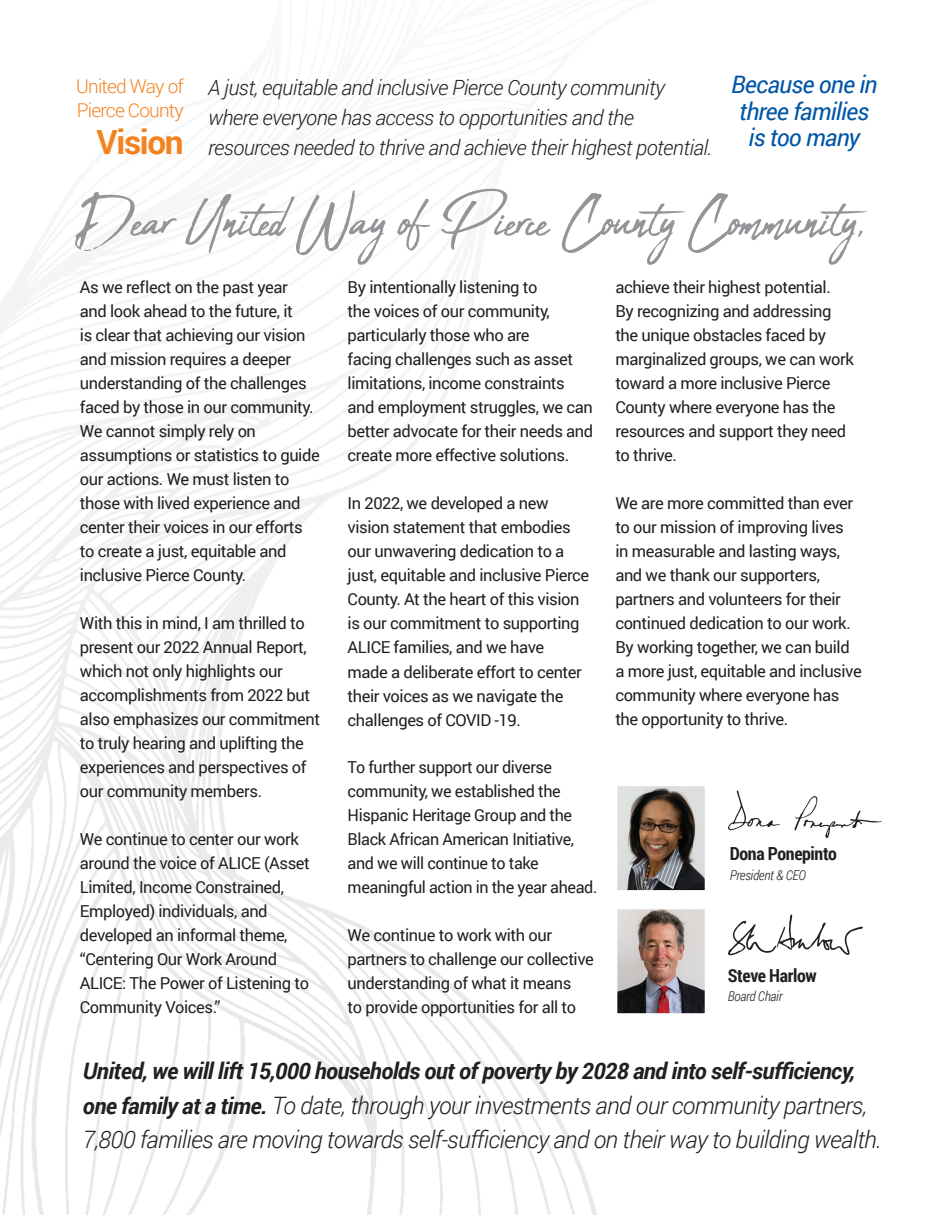
<style>
.page{position:relative;width:945px;height:1215px;background:#fff}
.page>*{position:absolute;margin:0;border:0;box-sizing:border-box;transform-origin:0 0}
.t1{font:74.55px "Abuget";letter-spacing:-.02em;color:#939598}
.t2{font:700 33.3px "Roboto";letter-spacing:-.04em;color:#f58221}
.t3{font:italic 24.15px/26.8px "Roboto";letter-spacing:-.03em;color:#0155a7;text-align:center}
.t4{font:italic 300 24px/34.2px "Roboto";letter-spacing:-.025em;color:#231f20}
.t5{font:italic 700 22.8px "Roboto";letter-spacing:-.025em;color:#231f20}
.t6{font:italic 300 21px/30px "Roboto";letter-spacing:-.025em;color:#231f20}
.t7{font:300 19.05px/23.7px "Roboto";letter-spacing:-.04em;color:#f58221}
.t8{font:700 18px "Roboto Condensed";letter-spacing:-.02em;color:#231f20}
.t9{font:16.5px/24px "Roboto";letter-spacing:-.025em;color:#231f20}
.t10{font:italic 300 13.5px "Roboto Condensed";letter-spacing:-.02em;color:#231f20}
.s1{font-weight:700;font-size:22.8px}
</style>
<div class="page">
<svg style="left:0;top:291px;width:597px;height:924px"></svg>
<img style="left:618px;top:787px;width:86px;height:103px">
<div style="left:615px;top:784px;width:92px;height:109px;border:2px solid #fff"></div>
<svg style="left:728px;top:790px;width:52px;height:40px"></svg>
<svg style="left:794px;top:796px;width:88px;height:42px"></svg>
<svg style="left:728px;top:914px;width:135px;height:41px"></svg>
<img style="left:618px;top:910px;width:86px;height:103px">
<div style="left:615px;top:907px;width:92px;height:109px;border:2px solid #fff"></div>
<p class="t7" style="left:76px;top:74px;width:109px">United Way of<br>Pierce County</p>
<h2 class="t2" style="left:97px;top:119px;width:89px">Vision</h2>
<p class="t6" style="left:208px;top:72px;width:506px">A just, equitable and inclusive Pierce County community where everyone has access to opportunities and the resources needed to thrive and achieve their highest potential.</p>
<h3 class="t3" style="left:731px;top:70px;width:148px">Because one in three families is too many</h3>
<h1 class="t1" style="left:75px;top:178px;width:791px">Dear United Way of Pierce County Community,</h1>
<p class="t9" style="left:80px;top:275px;width:241px">As we reflect on the past year<br>and look ahead to the future, it<br>is clear that achieving our vision and mission requires a deeper understanding of the challenges faced by those in our community.<br>We cannot simply rely on assumptions or statistics to guide our actions. We must listen to those with lived experience and center their voices in our efforts to create a just, equitable and inclusive Pierce County.</p>
<p class="t9" style="left:80px;top:611px;width:242px">With this in mind, I am thrilled to present our 2022 Annual Report, which not only highlights our accomplishments from 2022 but also emphasizes our commitment to truly hearing and uplifting the experiences and perspectives of our community members.</p>
<p class="t9" style="left:80px;top:827px;width:232px">We continue to center our work around the voice of ALICE (Asset<br>Limited, Income Constrained,<br>Employed) individuals, and developed an informal theme, “Centering Our Work Around<br>ALICE: The Power of Listening to<br>Community Voices.”</p>
<p class="t9" style="left:348px;top:275px;width:247px">By intentionally listening to<br>the voices of our community, particularly those who are<br>facing challenges such as asset limitations, income constraints and employment struggles, we can better advocate for their needs and create more effective solutions.</p>
<p class="t9" style="left:348px;top:491px;width:243px">In 2022, we developed a new vision statement that embodies our unwavering dedication to a just, equitable and inclusive Pierce<br>County. At the heart of this vision is our commitment to supporting<br>ALICE families, and we have<br>made a deliberate effort to center their voices as we navigate the challenges of COVID -19.</p>
<p class="t9" style="left:348px;top:755px;width:251px">To further support our diverse community, we established the<br>Hispanic Heritage Group and the<br>Black African American Initiative, and we will continue to take meaningful action in the year ahead.</p>
<p class="t9" style="left:348px;top:923px;width:248px">We continue to work with our partners to challenge our collective understanding of what it means<br>to provide opportunities for all to</p>
<p class="t9" style="left:615px;top:275px;width:240px">achieve their highest potential.<br>By recognizing and addressing the unique obstacles faced by marginalized groups, we can work toward a more inclusive Pierce<br>County where everyone has the resources and support they need to thrive.</p>
<p class="t9" style="left:615px;top:491px;width:248px">We are more committed than ever to our mission of improving lives<br>in measurable and lasting ways, and we thank our supporters, partners and volunteers for their continued dedication to our work.<br>By working together, we can build a more just, equitable and inclusive community where everyone has the opportunity to thrive.</p>
<p class="t8" style="left:730px;top:841px;width:109px">Dona Ponepinto</p>
<p class="t10" style="left:730px;top:866px;width:78px">President &amp; CEO</p>
<p class="t8" style="left:728px;top:963px;width:91px">Steve Harlow</p>
<p class="t10" style="left:728px;top:987px;width:56px">Board Chair</p>
<h3 class="t5" style="left:83px;top:1054px;width:774px">United, we will lift 15,000 households out of poverty by 2028 and into self-sufficiency,</h3>
<h3 class="t4" style="left:83px;top:1087px;width:800px"><span class="s1">one family at a time.</span> To date, through your investments and our community partners,<br>7,800 families are moving towards self-sufficiency and on their way to building wealth.</h3>
</div>
